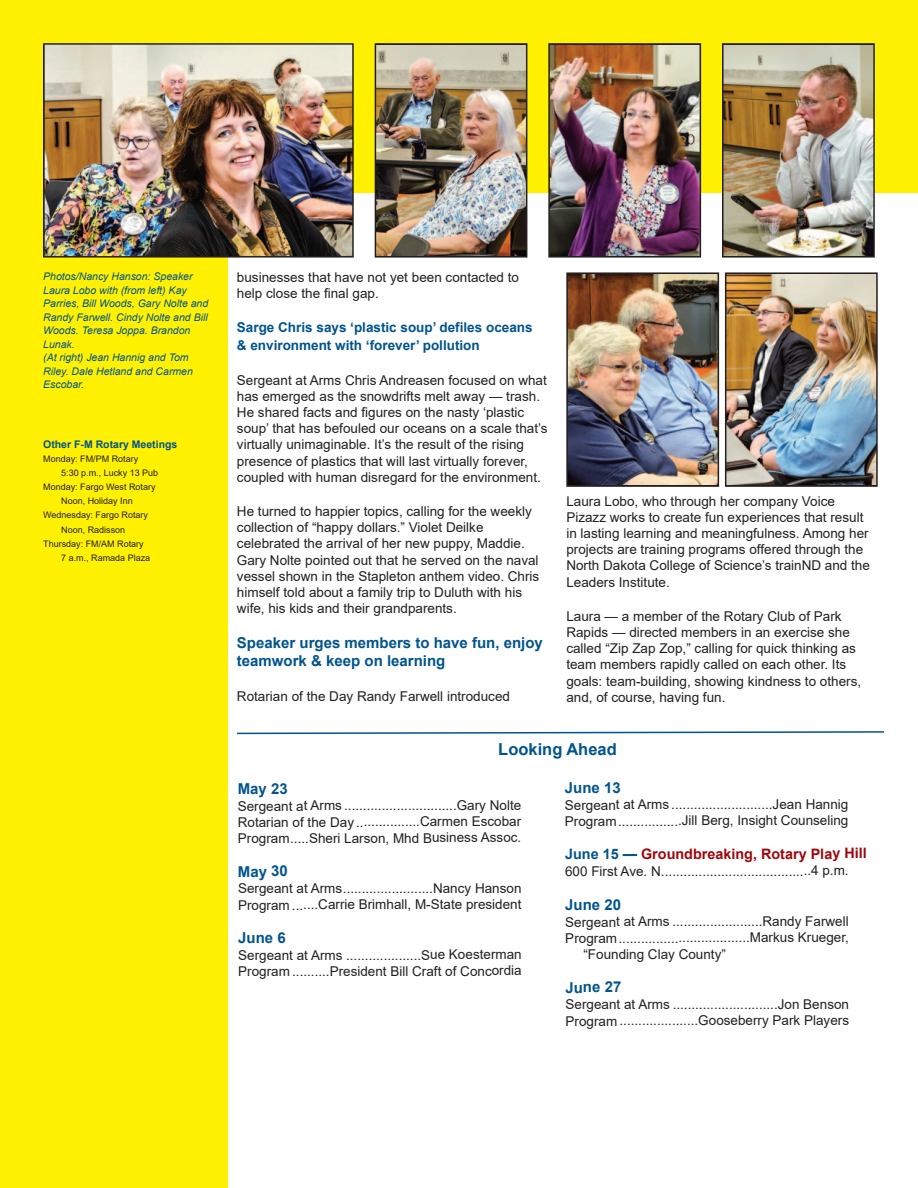
<style>
.page{position:relative;width:918px;height:1188px;background:#fff}
.page>*{position:absolute;margin:0;border:0;box-sizing:border-box;transform-origin:0 0}
.t1{font:700 16.5px "Arial";letter-spacing:-.005em;color:#00548e}
.t2{font:700 15px/18px "Arial";color:#00548e}
.t3{font:700 14.4px "Arial";letter-spacing:-.005em;color:#9d070d}
.t4{font:13.5px/16.2px "Arial";color:#231f20}
.t5{font:700 13.5px/17.2px "Arial";color:#00548e}
.t6{font:italic 10.5px/13.5px "Arial";color:#00548e}
.t7{font:700 10.5px "Arial";color:#00548e}
.t8{font:9px "Arial";color:#231f20}
.s1{color:#00548e}
</style>
<div class="page">
<div style="left:0;top:24px;width:227px;height:1164px;background:#fff101"></div>
<div style="left:0;top:0;width:918px;height:192px;background:#fff101"></div>
<img style="left:46px;top:46px;width:305px;height:209px">
<div style="left:43px;top:43px;width:311px;height:215px;border:2px solid #231f20"></div>
<img style="left:725px;top:46px;width:147px;height:209px">
<div style="left:722px;top:43px;width:153px;height:215px;border:2px solid #231f20"></div>
<img style="left:378px;top:46px;width:146px;height:209px">
<div style="left:375px;top:43px;width:152px;height:215px;border:2px solid #231f20"></div>
<img style="left:551px;top:46px;width:147px;height:209px">
<div style="left:548px;top:43px;width:153px;height:215px;border:2px solid #231f20"></div>
<img style="left:569px;top:275px;width:147px;height:209px">
<div style="left:566px;top:272px;width:153px;height:215px;border:2px solid #231f20"></div>
<img style="left:728px;top:275px;width:147px;height:209px">
<div style="left:725px;top:272px;width:153px;height:215px;border:2px solid #231f20"></div>
<svg style="left:237px;top:731px;width:648px;height:4px"></svg>
<p class="t6" style="left:43px;top:270px;width:167px">Photos/Nancy Hanson: Speaker<br>Laura Lobo with (from left) Kay<br>Parries, Bill Woods, Gary Nolte and<br>Randy Farwell. Cindy Nolte and Bill<br>Woods. Teresa Joppa. Brandon<br>Lunak.<br>(At right) Jean Hannig and Tom<br>Riley. Dale Hetland and Carmen<br>Escobar.</p>
<p class="t7" style="left:43px;top:438px;width:136px">Other F-M Rotary Meetings</p>
<p class="t8" style="left:43px;top:454px;width:97px">Monday: FM/PM Rotary</p>
<p class="t8" style="left:61px;top:468px;width:99px">5:30 p.m., Lucky 13 Pub</p>
<p class="t8" style="left:43px;top:482px;width:114px">Monday: Fargo West Rotary</p>
<p class="t8" style="left:61px;top:496px;width:73px">Noon, Holiday Inn</p>
<p class="t8" style="left:43px;top:510px;width:106px">Wednesday: Fargo Rotary</p>
<p class="t8" style="left:61px;top:524px;width:66px">Noon, Radisson</p>
<p class="t8" style="left:43px;top:539px;width:102px">Thursday: FM/AM Rotary</p>
<p class="t8" style="left:61px;top:553px;width:91px">7 a.m., Ramada Plaza</p>
<p class="t4" style="left:237px;top:269px;width:284px">businesses that have not yet been contacted to help close the final gap.</p>
<p class="t5" style="left:237px;top:319px;width:297px">Sarge Chris says ‘plastic soup’ defiles oceans &amp; environment with ‘forever’ pollution</p>
<p class="t4" style="left:237px;top:372px;width:312px">Sergeant at Arms Chris Andreasen focused on what has emerged as the snowdrifts melt away — trash.<br>He shared facts and figures on the nasty ‘plastic soup’ that has befouled our oceans on a scale that’s virtually unimaginable. It’s the result of the rising presence of plastics that will last virtually forever, coupled with human disregard for the environment.</p>
<p class="t4" style="left:237px;top:503px;width:304px">He turned to happier topics, calling for the weekly collection of “happy dollars.” Violet Deilke celebrated the arrival of her new puppy, Maddie.<br>Gary Nolte pointed out that he served on the naval vessel shown in the Stapleton anthem video. Chris himself told about a family trip to Duluth with his wife, his kids and their grandparents.</p>
<p class="t2" style="left:237px;top:634px;width:307px">Speaker urges members to have fun, enjoy teamwork &amp; keep on learning</p>
<p class="t4" style="left:237px;top:689px;width:275px">Rotarian of the Day Randy Farwell introduced</p>
<p class="t4" style="left:566px;top:493px;width:305px">Laura Lobo, who through her company Voice Pizazz works to create fun experiences that result in lasting learning and meaningfulness. Among her projects are training programs offered through the North Dakota College of Science’s trainND and the Leaders Institute.</p>
<p class="t4" style="left:566px;top:608px;width:296px">Laura — a member of the Rotary Club of Park Rapids — directed members in an exercise she called “Zip Zap Zop,” calling for quick thinking as team members rapidly called on each other. Its goals: team-building, showing kindness to others, and, of course, having fun.</p>
<p class="t1" style="left:498px;top:740px;width:120px">Looking Ahead</p>
<p class="t2" style="left:238px;top:780px;width:52px">May 23</p>
<p class="t4" style="left:238px;top:797px;width:285px;text-align:justify">Sergeant at Arms ..............................Gary Nolte Rotarian of the Day .................Carmen Escobar Program.....Sheri Larson, Mhd Business Assoc.</p>
<p class="t2" style="left:238px;top:862px;width:52px">May 30</p>
<p class="t4" style="left:238px;top:880px;width:285px">Sergeant at Arms........................Nancy Hanson<br>Program .......Carrie Brimhall, M-State president</p>
<p class="t2" style="left:238px;top:929px;width:49px">June 6</p>
<p class="t4" style="left:238px;top:947px;width:285px">Sergeant at Arms ....................Sue Koesterman<br>Program ..........President Bill Craft of Concordia</p>
<p class="t2" style="left:565px;top:778px;width:57px">June 13</p>
<p class="t4" style="left:565px;top:796px;width:285px">Sergeant at Arms ...........................Jean Hannig<br>Program.................Jill Berg, Insight Counseling</p>
<p class="t3" style="left:565px;top:846px;width:303px"><span class="s1">June 15 —</span> Groundbreaking, Rotary Play Hill</p>
<p class="t4" style="left:565px;top:863px;width:285px">600 First Ave. N........................................4 p.m.</p>
<p class="t2" style="left:565px;top:895px;width:57px">June 20</p>
<p class="t4" style="left:565px;top:913px;width:285px">Sergeant at Arms ........................Randy Farwell</p>
<p class="t4" style="left:565px;top:930px;width:285px">Program...................................Markus Krueger,</p>
<p class="t4" style="left:583px;top:946px;width:144px">“Founding Clay County”</p>
<p class="t2" style="left:565px;top:978px;width:57px">June 27</p>
<p class="t4" style="left:566px;top:996px;width:285px">Sergeant at Arms ............................Jon Benson<br>Program .....................Gooseberry Park Players</p>
</div>
